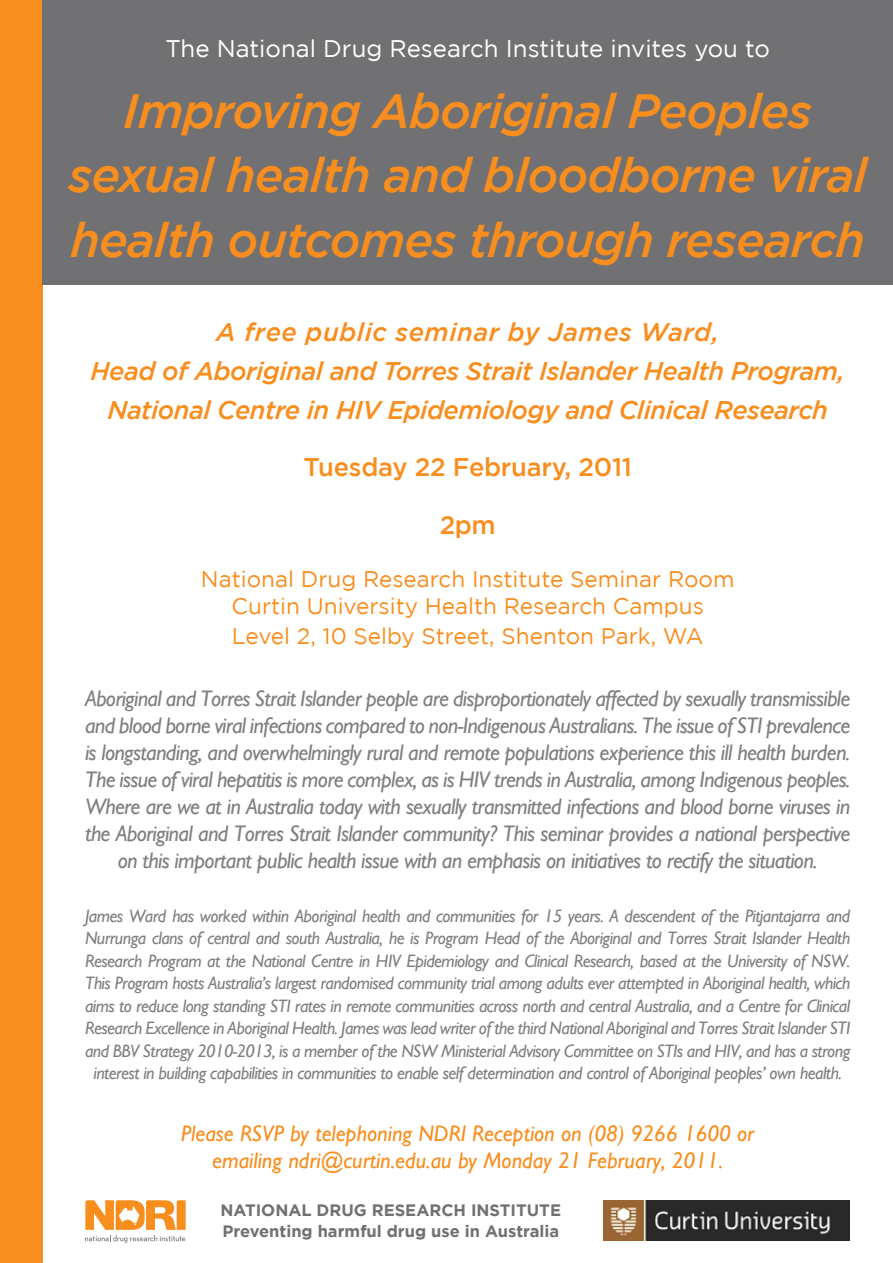
<style>
.page{position:relative;width:893px;height:1263px;background:#fff}
.page>*{position:absolute;margin:0;border:0;box-sizing:border-box;transform-origin:0 0}
.t1{font:italic 500 48px/64.5px "Gotham";letter-spacing:-.02em;color:#f78e1e;text-align:center}
.t2{font:italic 500 25.5px/39px "Gotham";letter-spacing:-.02em;color:#f78e1e;text-align:center}
.t3{font:500 25.5px "Gotham";letter-spacing:-.01em;color:#f78e1e}
.t4{font:24px "Gotham";color:#fff}
.t5{font:italic 22.5px/27px "Gill Sans";letter-spacing:-.03em;color:#807f83;text-align:center}
.t6{font:22.5px/27px "Gotham";color:#f78e1e;text-align:center}
.t7{font:italic 22.5px/27px "Gill Sans";color:#f78e1e;text-align:center}
.t8{font:italic 18px/22.5px "Gill Sans";letter-spacing:-.03em;color:#807f83;text-align:center}
.t9{font:700 16.5px/21px "Gotham";color:#717073}
</style>
<div class="page">
<div style="left:0;top:0;width:43px;height:1263px;background:#f78e1e"></div>
<div style="left:43px;top:0;width:850px;height:285px;background:#717073"></div>
<svg style="left:85px;top:1200px;width:101px;height:43px"></svg>
<img style="left:604px;top:1200px;width:246px;height:41px">
<h3 class="t4" style="left:165px;top:35px;width:606px">The National Drug Research Institute invites you to</h3>
<h1 class="t1" style="left:68px;top:78px;width:800px">Improving Aboriginal Peoples sexual health and bloodborne viral health outcomes through research</h1>
<h2 class="t2" style="left:91px;top:312px;width:756px">A free public seminar by James Ward,<br>Head of Aboriginal and Torres Strait Islander Health Program,<br>National Centre in HIV Epidemiology and Clinical Research</h2>
<h2 class="t3" style="left:304px;top:453px;width:330px">Tuesday 22 February, 2011</h2>
<h2 class="t3" style="left:440px;top:510px;width:57px">2pm</h2>
<p class="t6" style="left:201px;top:565px;width:535px">National Drug Research Institute Seminar Room<br>Curtin University Health Research Campus</p>
<p class="t6" style="left:232px;top:622px;width:473px">Level 2, 10 Selby Street, Shenton Park, WA</p>
<p class="t5" style="left:85px;top:685px;width:767px">Aboriginal and Torres Strait Islander people are disproportionately affected by sexually transmissible and blood borne viral infections compared to non-Indigenous Australians. The issue of STI prevalence is longstanding, and overwhelmingly rural and remote populations experience this ill health burden.<br>The issue of viral hepatitis is more complex, as is HIV trends in Australia, among Indigenous peoples.<br>Where are we at in Australia today with sexually transmitted infections and blood borne viruses in the Aboriginal and Torres Strait Islander community? This seminar provides a national perspective on this important public health issue with an emphasis on initiatives to rectify the situation.</p>
<p class="t8" style="left:85px;top:905px;width:767px">James Ward has worked within Aboriginal health and communities for 15 years. A descendent of the Pitjantajarra and Nurrunga clans of central and south Australia, he is Program Head of the Aboriginal and Torres Strait Islander Health Research Program at the National Centre in HIV Epidemiology and Clinical Research, based at the University of NSW.<br>This Program hosts Australia’s largest randomised community trial among adults ever attempted in Aboriginal health, which aims to reduce long standing STI rates in remote communities across north and central Australia, and a Centre for Clinical Research Excellence in Aboriginal Health. James was lead writer of the third National Aboriginal and Torres Strait Islander STI and BBV Strategy 2010-2013, is a member of the NSW Ministerial Advisory Committee on STIs and HIV, and has a strong interest in building capabilities in communities to enable self determination and control of Aboriginal peoples’ own health.</p>
<p class="t7" style="left:181px;top:1119px;width:574px">Please RSVP by telephoning NDRI Reception on (08) 9266 1600 or emailing ndri@curtin.edu.au by Monday 21 February, 2011.</p>
<p class="t9" style="left:220px;top:1199px;width:342px">NATIONAL DRUG RESEARCH INSTITUTE<br>Preventing harmful drug use in Australia</p>
</div>
